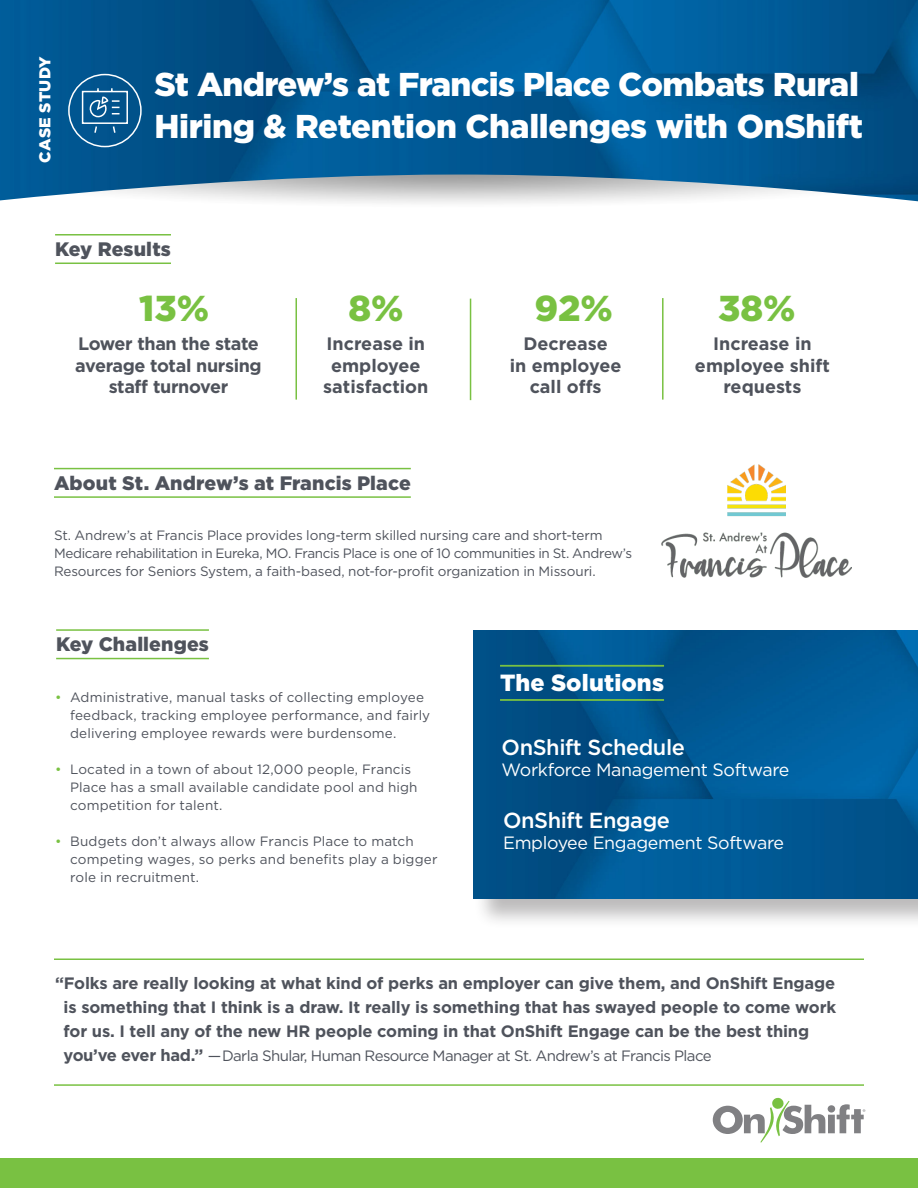
<style>
.page{position:relative;width:918px;height:1188px;background:#fff}
.page>*{position:absolute;margin:0;border:0;box-sizing:border-box;transform-origin:0 0}
.t1{font:900 36px "Gotham HTF";color:#79c142}
.Lead_In{font:900 33px/42px "Gotham HTF";letter-spacing:-.01em;color:#fff}
.Header_w_lines{font:900 23.4px "Gotham HTF";letter-spacing:.005em;color:#fff}
.t2{font:500 21.75px "Gotham HTF";letter-spacing:-.02em;color:#fff}
.Header_w_lines-2{font:900 19.5px "Gotham HTF";letter-spacing:.005em;color:#4f535c}
.t3{font:700 18px/21.6px "Gotham HTF";color:#4f535c;text-align:center}
.t4{font:700 18px/21.6px "Gotham HTF";letter-spacing:-.02em;color:#4f535c;text-align:center}
.t5{font:17.85px "Gotham HTF";letter-spacing:-.02em;color:#fff}
.White_pull_quote{font:700 16.5px/24px "Gotham HTF";letter-spacing:-.01em;color:#4f535c;text-align:justify}
.t6{font:900 15.75px "Gotham HTF";letter-spacing:.005em;color:#fff}
.White_pull_quote-2{font:15px "Gotham HTF";letter-spacing:-.04em;color:#4f535c}
.Bullets_body_arrows{font:13.5px/18px "Gotham HTF";color:#4f535c}
.s1{color:#79c142}
.s2{font-weight:700;font-size:16.5px}
</style>
<div class="page">
<img style="left:0;top:0;width:918px;height:201px">
<hr style="left:54px;top:468px;width:357px;height:1px;background:#79c142">
<hr style="left:54px;top:496px;width:357px;height:2px;background:#79c142">
<div style="left:68px;top:74px;width:74px;height:73px;border:2px solid #fff;border-radius:50%"></div>
<svg style="left:81px;top:87px;width:48px;height:47px;background:#2e72a1"></svg>
<div style="left:0;top:1159px;width:918px;height:29px;background:#79c142"></div>
<svg style="left:713px;top:1097px;width:152px;height:46px"></svg>
<hr style="left:55px;top:234px;width:116px;height:2px;background:#79c142">
<hr style="left:55px;top:263px;width:116px;height:1px;background:#79c142">
<hr style="left:56px;top:629px;width:153px;height:2px;background:#79c142">
<hr style="left:56px;top:658px;width:153px;height:1px;background:#79c142">
<hr style="left:296px;top:298px;width:1px;height:102px;background:#79c142">
<hr style="left:470px;top:299px;width:1px;height:101px;background:#79c142">
<hr style="left:662px;top:298px;width:2px;height:102px;background:#79c142">
<img style="left:662px;top:464px;width:189px;height:113px">
<hr style="left:54px;top:958px;width:810px;height:2px;background:#79c142">
<hr style="left:54px;top:1084px;width:810px;height:2px;background:#79c142">
<div style="left:474px;top:631px;width:444px;height:298px;background:#231f20;opacity:.3"></div>
<img style="left:474px;top:631px;width:444px;height:268px">
<hr style="left:500px;top:665px;width:164px;height:2px;background:#79c142">
<hr style="left:500px;top:699px;width:164px;height:2px;background:#79c142">
<p class="t6" style="left:36px;top:163px;width:108px;rotate:-90deg">CASE STUDY</p>
<p class="Lead_In" style="left:154px;top:63px;width:710px">St Andrew’s at Francis Place Combats Rural<br>Hiring &amp; Retention Challenges with OnShift</p>
<p class="Header_w_lines-2" style="left:55px;top:238px;width:117px">Key Results</p>
<p class="t1" style="left:139px;top:288px;width:71px">13%</p>
<p class="t1" style="left:349px;top:288px;width:57px">8%</p>
<p class="t1" style="left:535px;top:288px;width:80px">92%</p>
<p class="t1" style="left:718px;top:288px;width:79px">38%</p>
<p class="t4" style="left:75px;top:333px;width:188px">Lower than the state average total nursing staff turnover</p>
<p class="t3" style="left:327px;top:333px;width:100px">Increase in</p>
<p class="t3" style="left:331px;top:354px;width:91px">employee</p>
<p class="t3" style="left:323px;top:376px;width:107px">satisfaction</p>
<p class="Header_w_lines-2" style="left:54px;top:471px;width:358px">About St. Andrew’s at Francis Place</p>
<p class="t3" style="left:523px;top:333px;width:86px">Decrease</p>
<p class="t3" style="left:510px;top:354px;width:113px">in employee</p>
<p class="t3" style="left:530px;top:376px;width:73px">call offs</p>
<p class="Bullets_body_arrows" style="left:54px;top:526px;width:580px">St. Andrew’s at Francis Place provides long-term skilled nursing care and short-term<br>Medicare rehabilitation in Eureka, MO. Francis Place is one of 10 communities in St. Andrew’s<br>Resources for Seniors System, a faith-based, not-for-profit organization in Missouri.</p>
<p class="Header_w_lines-2" style="left:56px;top:633px;width:154px">Key Challenges</p>
<p class="t3" style="left:713px;top:333px;width:100px">Increase in</p>
<p class="t3" style="left:695px;top:354px;width:136px">employee shift requests</p>
<p class="Bullets_body_arrows" style="left:70px;top:688px;width:362px;text-indent:-15px"><span class="s1">•</span> Administrative, manual tasks of collecting employee feedback, tracking employee performance, and fairly delivering employee rewards were burdensome.</p>
<p class="Bullets_body_arrows" style="left:70px;top:760px;width:349px;text-indent:-15px"><span class="s1">•</span> Located in a town of about 12,000 people, Francis<br>Place has a small available candidate pool and high competition for talent.</p>
<p class="Bullets_body_arrows" style="left:70px;top:832px;width:369px;text-indent:-15px"><span class="s1">•</span> Budgets don’t always allow Francis Place to match competing wages, so perks and benefits play a bigger role in recruitment.</p>
<p class="Header_w_lines" style="left:500px;top:669px;width:166px">The Solutions</p>
<p class="t2" style="left:502px;top:735px;width:185px">OnShift Schedule</p>
<p class="t5" style="left:502px;top:760px;width:289px">Workforce Management Software</p>
<p class="t2" style="left:503px;top:808px;width:168px">OnShift Engage</p>
<p class="t5" style="left:503px;top:833px;width:282px">Employee Engagement Software</p>
<p class="White_pull_quote" style="left:64px;top:971px;width:774px;text-indent:-9px">“Folks are really looking at what kind of perks an employer can give them, and OnShift Engage is something that I think is a draw. It really is something that has swayed people to come work for us. I tell any of the new HR people coming in that OnShift Engage can be the best thing</p>
<p class="White_pull_quote-2" style="left:64px;top:1047px;width:650px"><span class="s2">you’ve ever had.”</span> —Darla Shular, Human Resource Manager at St. Andrew’s at Francis Place</p>
</div>
